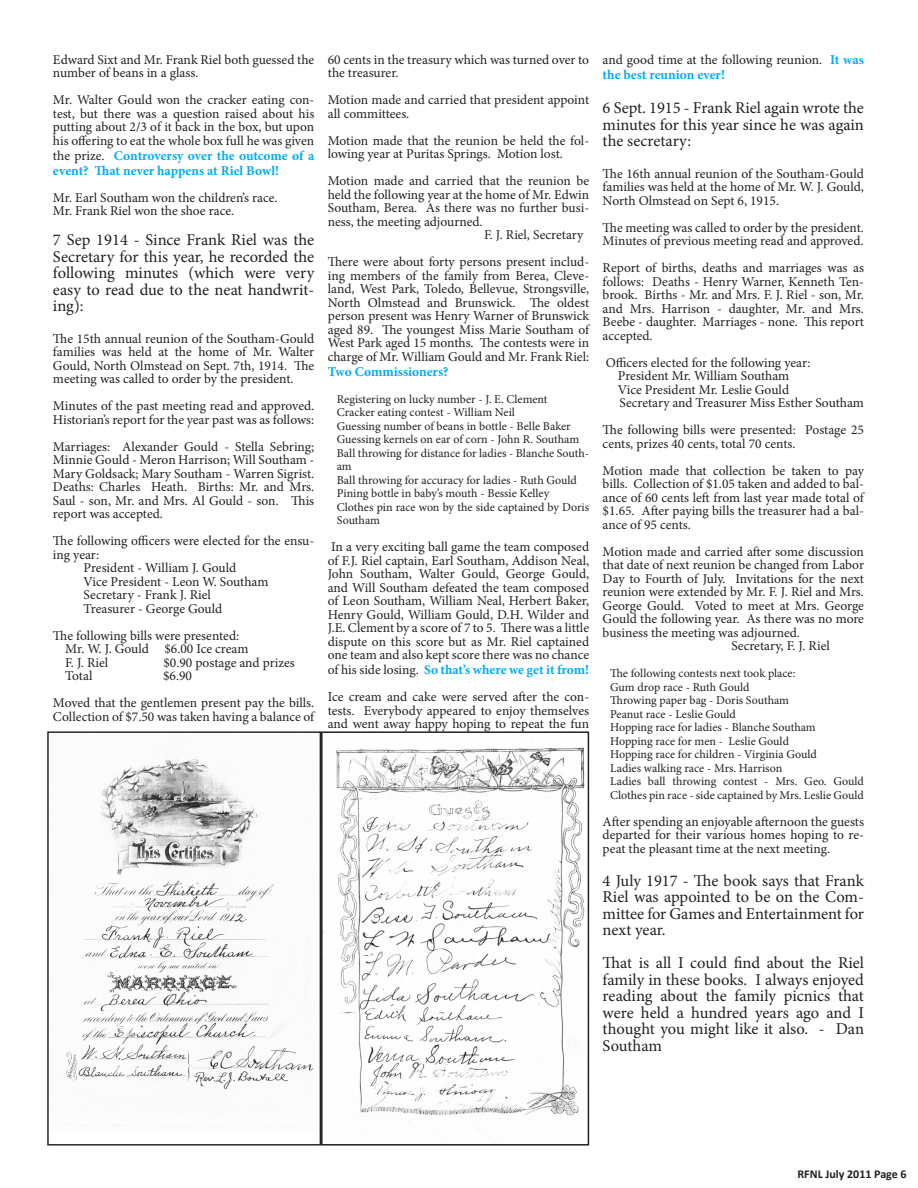
<style>
.page{position:relative;width:918px;height:1188px;background:#fff}
.page>*{position:absolute;margin:0;border:0;box-sizing:border-box;transform-origin:0 0}
.base_paragraph{font:16.5px/16.5px "Minion Pro";letter-spacing:-.005em;color:#231f20;text-align:justify}
.minutes{font:13.5px/13.5px "Minion Pro";color:#231f20;text-align:justify}
.minutes-2{font:700 13.5px/15px "Minion Pro";letter-spacing:-.005em;color:#00aeef}
.minutes-3{font:12px/13.5px "Minion Pro";color:#231f20}
.t1{font:700 12px "Calibri";color:#231f20}
.s1{font-weight:400;color:#231f20}
.s2{font-weight:700;color:#00aeef}
</style>
<div class="page">
<img style="left:324px;top:747px;width:261px;height:394px">
<div style="left:321px;top:731px;width:268px;height:415px;border:2px solid #231f20"></div>
<img style="left:66px;top:751px;width:248px;height:374px">
<div style="left:47px;top:731px;width:274px;height:415px;border:1px solid #231f20"></div>
<p class="minutes" style="left:53px;top:53px;width:263px">Edward Sixt and Mr. Frank Riel both guessed the number of beans in a glass.</p>
<p class="minutes" style="left:53px;top:93px;width:263px">Mr. Walter Gould won the cracker eating con&shy;test, but there was a question raised about his putting about 2/3 of it back in the box, but upon his offering to eat the whole box full he was given</p>
<p class="minutes-2" style="left:53px;top:148px;width:263px"><span class="s1">the prize.</span> Controversy over the outcome of a event? That never happens at Riel Bowl!</p>
<p class="minutes" style="left:53px;top:191px;width:226px">Mr. Earl Southam won the children’s race.</p>
<p class="minutes" style="left:53px;top:204px;width:183px">Mr. Frank Riel won the shoe race.</p>
<p class="base_paragraph" style="left:53px;top:232px;width:263px">7 Sep 1914 - Since Frank Riel was the Secretary for this year, he recorded the following minutes (which were very easy to read due to the neat handwrit&shy;ing):</p>
<p class="minutes" style="left:53px;top:332px;width:263px">The 15th annual reunion of the Southam-Gould families was held at the home of Mr. Walter Gould, North Olmstead on Sept. 7th, 1914. The meeting was called to order by the president.</p>
<p class="minutes" style="left:53px;top:399px;width:263px">Minutes of the past meeting read and approved.<br>Historian’s report for the year past was as follows:</p>
<p class="minutes" style="left:53px;top:440px;width:263px">Marriages: Alexander Gould - Stella Sebring; Minnie Gould - Meron Harrison; Will Southam - Mary Goldsack; Mary Southam - Warren Sigrist.<br>Deaths: Charles Heath. Births: Mr. and Mrs.<br>Saul - son, Mr. and Mrs. Al Gould - son. This report was accepted.</p>
<p class="minutes" style="left:53px;top:534px;width:263px">The following officers were elected for the ensu&shy;ing year:</p>
<p class="minutes" style="left:84px;top:561px;width:154px">President - William J. Gould</p>
<p class="minutes" style="left:84px;top:575px;width:186px">Vice President - Leon W. Southam</p>
<p class="minutes" style="left:84px;top:588px;width:129px">Secretary - Frank J. Riel</p>
<p class="minutes" style="left:84px;top:602px;width:140px">Treasurer - George Gould</p>
<p class="minutes" style="left:53px;top:629px;width:188px">The following bills were presented:</p>
<p class="minutes" style="left:65px;top:642px;width:185px">Mr. W. J. Gould $6.00 Ice cream</p>
<p class="minutes" style="left:65px;top:656px;width:44px">F. J. Riel</p>
<p class="minutes" style="left:163px;top:656px;width:133px">$0.90 postage and prizes</p>
<p class="minutes" style="left:65px;top:669px;width:29px">Total</p>
<p class="minutes" style="left:163px;top:669px;width:30px">$6.90</p>
<p class="minutes" style="left:53px;top:696px;width:263px">Moved that the gentlemen present pay the bills.<br>Collection of $7.50 was taken having a balance of</p>
<p class="minutes" style="left:328px;top:53px;width:263px">60 cents in the treasury which was turned over to the treasurer.</p>
<p class="minutes" style="left:328px;top:93px;width:263px">Motion made and carried that president appoint all committees.</p>
<p class="minutes" style="left:328px;top:134px;width:263px">Motion made that the reunion be held the fol&shy;lowing year at Puritas Springs. Motion lost.</p>
<p class="minutes" style="left:328px;top:174px;width:263px">Motion made and carried that the reunion be held the following year at the home of Mr. Edwin Southam, Berea. As there was no further busi&shy;ness, the meeting adjourned.</p>
<p class="minutes" style="left:484px;top:228px;width:101px">F. J. Riel, Secretary</p>
<p class="minutes" style="left:328px;top:255px;width:263px">There were about forty persons present includ&shy;ing members of the family from Berea, Cleve&shy;land, West Park, Toledo, Bellevue, Strongsville, North Olmstead and Brunswick. The oldest person present was Henry Warner of Brunswick aged 89. The youngest Miss Marie Southam of West Park aged 15 months. The contests were in charge of Mr. William Gould and Mr. Frank Riel:</p>
<p class="minutes-2" style="left:328px;top:364px;width:122px">Two Commissioners?</p>
<p class="minutes-3" style="left:337px;top:392px;width:212px">Registering on lucky number - J. E. Clement</p>
<p class="minutes-3" style="left:337px;top:406px;width:180px">Cracker eating contest - William Neil</p>
<p class="minutes-3" style="left:337px;top:419px;width:235px">Guessing number of beans in bottle - Belle Baker</p>
<p class="minutes-3" style="left:337px;top:433px;width:244px">Guessing kernels on ear of corn - John R. Southam</p>
<p class="minutes-3" style="left:337px;top:446px;width:254px">Ball throwing for distance for ladies - Blanche South&shy;am</p>
<p class="minutes-3" style="left:337px;top:473px;width:242px">Ball throwing for accuracy for ladies - Ruth Gould</p>
<p class="minutes-3" style="left:337px;top:487px;width:214px">Pining bottle in baby’s mouth - Bessie Kelley</p>
<p class="minutes-3" style="left:337px;top:500px;width:254px">Clothes pin race won by the side captained by Doris<br>Southam</p>
<p class="minutes" style="left:328px;top:540px;width:263px">In a very exciting ball game the team composed of F.J. Riel captain, Earl Southam, Addison Neal, John Southam, Walter Gould, George Gould, and Will Southam defeated the team composed of Leon Southam, William Neal, Herbert Baker, Henry Gould, William Gould, D.H. Wilder and J.E. Clement by a score of 7 to 5. There was a little dispute on this score but as Mr. Riel captained one team and also kept score there was no chance</p>
<p class="minutes-2" style="left:328px;top:662px;width:263px"><span class="s1">of his side losing.</span> So that’s where we get it from!</p>
<p class="minutes" style="left:328px;top:690px;width:263px">Ice cream and cake were served after the con&shy;tests. Everybody appeared to enjoy themselves and went away happy hoping to repeat the fun</p>
<p class="minutes" style="left:603px;top:52px;width:263px;line-height:15px">and good time at the following reunion. <span class="s2">It was the best reunion ever!</span></p>
<p class="base_paragraph" style="left:603px;top:100px;width:263px">6 Sept. 1915 - Frank Riel again wrote the minutes for this year since he was again the secretary:</p>
<p class="minutes" style="left:603px;top:167px;width:263px">The 16th annual reunion of the Southam-Gould families was held at the home of Mr. W. J. Gould, North Olmstead on Sept 6, 1915.</p>
<p class="minutes" style="left:603px;top:221px;width:263px">The meeting was called to order by the president.<br>Minutes of previous meeting read and approved.</p>
<p class="minutes" style="left:603px;top:261px;width:263px">Report of births, deaths and marriages was as follows: Deaths - Henry Warner, Kenneth Ten&shy;brook. Births - Mr. and Mrs. F. J. Riel - son, Mr. and Mrs. Harrison - daughter, Mr. and Mrs.<br>Beebe - daughter. Marriages - none. This report accepted.</p>
<p class="minutes" style="left:606px;top:356px;width:206px">Officers elected for the following year:</p>
<p class="minutes" style="left:618px;top:369px;width:173px">President Mr. William Southam</p>
<p class="minutes" style="left:618px;top:383px;width:173px">Vice President Mr. Leslie Gould</p>
<p class="minutes" style="left:619px;top:396px;width:246px">Secretary and Treasurer Miss Esther Southam</p>
<p class="minutes" style="left:603px;top:423px;width:263px">The following bills were presented: Postage 25 cents, prizes 40 cents, total 70 cents.</p>
<p class="minutes" style="left:603px;top:464px;width:263px">Motion made that collection be taken to pay bills. Collection of $1.05 taken and added to bal&shy;ance of 60 cents left from last year made total of $1.65. After paying bills the treasurer had a bal&shy;ance of 95 cents.</p>
<p class="minutes" style="left:603px;top:545px;width:263px">Motion made and carried after some discussion that date of next reunion be changed from Labor Day to Fourth of July. Invitations for the next reunion were extended by Mr. F. J. Riel and Mrs.<br>George Gould. Voted to meet at Mrs. George Gould the following year. As there was no more business the meeting was adjourned.</p>
<p class="minutes" style="left:731px;top:639px;width:100px">Secretary, F. J. Riel</p>
<p class="minutes-3" style="left:610px;top:667px;width:187px">The following contests next took place:</p>
<p class="minutes-3" style="left:610px;top:680px;width:141px">Gum drop race - Ruth Gould</p>
<p class="minutes-3" style="left:610px;top:694px;width:180px">Throwing paper bag - Doris Southam</p>
<p class="minutes-3" style="left:610px;top:707px;width:127px">Peanut race - Leslie Gould</p>
<p class="minutes-3" style="left:610px;top:721px;width:207px">Hopping race for ladies - Blanche Southam</p>
<p class="minutes-3" style="left:610px;top:734px;width:180px">Hopping race for men - Leslie Gould</p>
<p class="minutes-3" style="left:610px;top:748px;width:208px">Hopping race for children - Virginia Gould</p>
<p class="minutes-3" style="left:610px;top:761px;width:174px">Ladies walking race - Mrs. Harrison</p>
<p class="minutes-3" style="left:610px;top:775px;width:255px">Ladies ball throwing contest - Mrs. Geo. Gould<br>Clothes pin race - side captained by Mrs. Leslie Gould</p>
<p class="minutes" style="left:603px;top:815px;width:263px">After spending an enjoyable afternoon the guests departed for their various homes hoping to re&shy;peat the pleasant time at the next meeting.</p>
<p class="base_paragraph" style="left:603px;top:872px;width:263px">4 July 1917 - The book says that Frank Riel was appointed to be on the Com&shy;mittee for Games and Entertainment for next year.</p>
<p class="base_paragraph" style="left:603px;top:955px;width:263px">That is all I could find about the Riel family in these books. I always enjoyed reading about the family picnics that were held a hundred years ago and I thought you might like it also. - Dan Southam</p>
<p class="t1" style="left:797px;top:1167px;width:111px">RFNL July 2011 Page 6</p>
</div>
